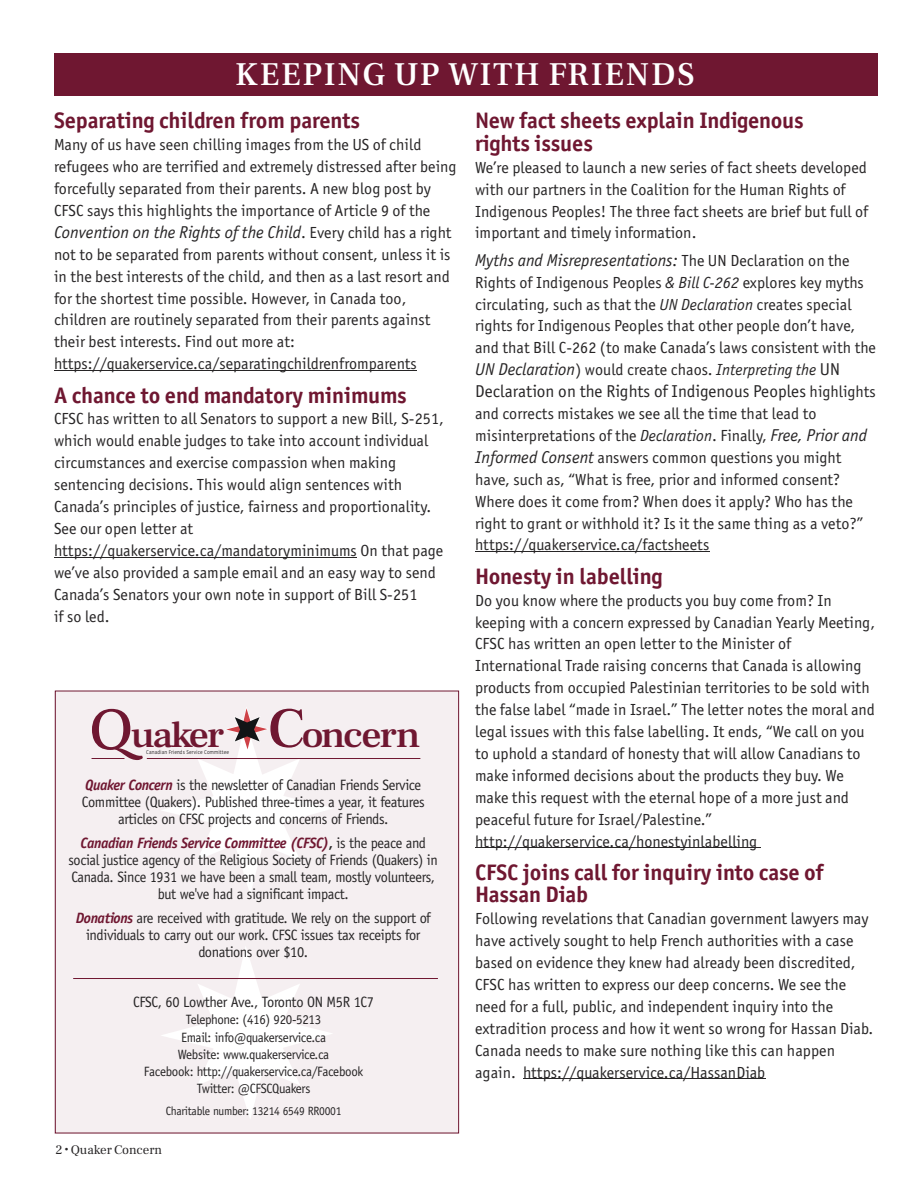
<style>
.page{position:relative;width:918px;height:1188px;background:#fff}
.page>*{position:absolute;margin:0;border:0;box-sizing:border-box;transform-origin:0 0}
.t1{font:500 37.2px "Frank Ruhl Libre";letter-spacing:-.065em;color:#6f1731;scale:1.09 1}
.t2{font:500 33px "Frank Ruhl Libre";letter-spacing:.05em;color:#fff}
.t3{font:700 22.5px/22.5px "Officina Sans";letter-spacing:-.005em;color:#6f1731}
.t4{font:italic 17.25px "Officina Sans";letter-spacing:.005em;color:#272526}
.t5{font:17.25px "Officina Sans";letter-spacing:.005em;color:#272526}
.t6{font:16.2px/21.9px "Officina Sans";letter-spacing:.005em;color:#272526}
.t7{font:15px/17.2px "Officina Sans";letter-spacing:-.025em;color:#272526;text-align:center;scale:.96 1}
.t8{font:15px/17.2px "Officina Sans";letter-spacing:-.025em;color:#272526;text-align:center;scale:.95 1}
.t9{font:13.5px/17.2px "Officina Sans";letter-spacing:-.025em;color:#272526;text-align:center;scale:.96 1}
.t10{font:13.05px "Frank Ruhl Libre";color:#272526}
.t11{font:12px "Officina Sans";letter-spacing:-.025em;color:#272526;scale:.96 1}
.t12{font:5.4px "Kohinoor Devanagari";letter-spacing:.025em;color:#272526;scale:.89 1}
.s1{font-style:normal;font-size:16.2px}
.s2{font-family:"Merriweather";font-weight:400;font-size:54px}
.s3{font-size:57px}
.s4{font-weight:700;font-style:italic;color:#6f1731}
.s5{font-weight:700}
.s6{font-size:8.7px}
.s7{font-style:italic}
.s8{font-style:italic;font-size:17.25px}
.s9{font-size:17.25px}
.s10{font-size:16.2px}
</style>
<div class="page">
<hr style="left:54px;top:370px;width:363px;height:1px;background:#272526">
<hr style="left:54px;top:557px;width:303px;height:1px;background:#272526">
<hr style="left:475px;top:552px;width:234px;height:1px;background:#272526">
<hr style="left:475px;top:848px;width:286px;height:1px;background:#272526">
<hr style="left:523px;top:1079px;width:242px;height:1px;background:#272526">
<div style="left:55px;top:692px;width:404px;height:441px;background:#f5eff1"></div>
<svg style="left:162px;top:947px;width:170px;height:171px"></svg>
<hr style="left:73px;top:978px;width:365px;height:1px;background:#6f1731">
<svg style="left:162px;top:709px;width:170px;height:184px"></svg>
<hr style="left:147px;top:758px;width:273px;height:1px;background:#6f1731">
<hr style="left:92px;top:758px;width:32px;height:1px;background:#6f1731">
<div style="left:55px;top:54px;width:823px;height:42px;background:#6f1731"></div>
<h2 class="t2" style="left:235px;top:54px;width:461px">KEEPING UP WITH FRIENDS</h2>
<h3 class="t3" style="left:54px;top:111px;width:307px">Separating children from parents</h3>
<p class="t6" style="left:54px;top:135px;width:404px">Many of us have seen chilling images from the US of child refugees who are terrified and extremely distressed after being forcefully separated from their parents. A new blog post by CFSC says this highlights the importance of Article 9 of the</p>
<p class="t4" style="left:54px;top:225px;width:399px">Convention on the Rights of the Child<span class="s1">. Every child has a right</span></p>
<p class="t6" style="left:54px;top:245px;width:398px">not to be separated from parents without consent, unless it is in the best interests of the child, and then as a last resort and for the shortest time possible. However, in Canada too, children are routinely separated from their parents against their best interests. Find out more at: https://quakerservice.ca/separatingchildrenfromparents</p>
<h3 class="t3" style="left:54px;top:386px;width:354px">A chance to end mandatory minimums</h3>
<p class="t6" style="left:54px;top:409px;width:391px">CFSC has written to all Senators to support a new Bill, S-251, which would enable judges to take into account individual circumstances and exercise compassion when making sentencing decisions. This would align sentences with Canada’s principles of justice, fairness and proportionality.<br>See our open letter at https://quakerservice.ca/mandatoryminimums On that page we’ve also provided a sample email and an easy way to send Canada’s Senators your own note in support of Bill S-251<br>if so led.</p>
<h1 class="t1" style="left:90px;top:712px;width:125px"><span class="s2">Q</span>uaker</h1>
<p class="t12" style="left:146px;top:749px;width:95px">Canadian Friends Service Committee</p>
<h1 class="t1" style="left:268px;top:712px;width:142px"><span class="s3">C</span>oncern</h1>
<p class="t7" style="left:82px;top:777px;width:359px"><span class="s4">Quaker Concern</span> is the newsletter of Canadian Friends Service<br>Committee (Quakers). Published three-times a year, it features articles on CFSC projects and concerns of Friends.</p>
<p class="t8" style="left:68px;top:835px;width:391px"><span class="s4">Canadian Friends Service Committee (CFSC)</span><span class="s5">,</span> is the peace and social justice agency of the Religious Society of Friends (Quakers) in Canada. Since 1931 we have been a small team, mostly volunteers, but we've had a significant impact.</p>
<p class="t7" style="left:76px;top:910px;width:371px"><span class="s4">Donations</span> are received with gratitude. We rely on the support of individuals to carry out our work. CFSC issues tax receipts for donations over $10.</p>
<p class="t7" style="left:133px;top:995px;width:253px">CFSC, 60 Lowther Ave., Toronto ON M5R 1C7</p>
<p class="t9" style="left:144px;top:1012px;width:230px">Telephone: (416) 920-5213<br>Email: info@quakerservice.ca<br>Website: www.quakerservice.ca<br>Facebook: http://quakerservice.ca/Facebook<br>Twitter: @CFSCQuakers</p>
<p class="t11" style="left:166px;top:1107px;width:185px">Charitable number: 13214 6549 RR0001</p>
<p class="t10" style="left:56px;top:1141px;width:108px">2 <span class="s6">•</span> Quaker Concern</p>
<h3 class="t3" style="left:475px;top:111px;width:330px">New fact sheets explain Indigenous rights issues</h3>
<p class="t6" style="left:475px;top:158px;width:395px">We’re pleased to launch a new series of fact sheets developed with our partners in the Coalition for the Human Rights of Indigenous Peoples! The three fact sheets are brief but full of important and timely information.</p>
<p class="t4" style="left:475px;top:253px;width:376px">Myths and Misrepresentations: <span class="s1">The UN Declaration on the</span></p>
<p class="t6" style="left:475px;top:273px;width:403px">Rights of Indigenous Peoples <span class="s7">&amp; Bill C-262</span> explores key myths circulating, such as that the <span class="s7">UN Declaration</span> creates special rights for Indigenous Peoples that other people don’t have, and that Bill C-262 (to make Canada’s laws consistent with the <span class="s8">UN Declaration</span>) would create chaos. <span class="s7">Interpreting the</span> <span class="s9">UN</span></p>
<p class="t5" style="left:475px;top:385px;width:402px">Declaration on the Rights of Indigenous Peoples <span class="s10">highlights</span></p>
<p class="t6" style="left:475px;top:404px;width:393px">and corrects mistakes we see all the time that lead to misinterpretations of the <span class="s7">Declaration</span>. Finally, <span class="s8">Free, Prior and Informed Consent</span> answers common questions you might have, such as, “What is free, prior and informed consent?<br>Where does it come from? When does it apply? Who has the right to grant or withhold it? Is it the same thing as a veto?” https://quakerservice.ca/factsheets</p>
<h3 class="t3" style="left:475px;top:567px;width:189px">Honesty in labelling</h3>
<p class="t6" style="left:475px;top:591px;width:402px">Do you know where the products you buy come from? In keeping with a concern expressed by Canadian Yearly Meeting, CFSC has written an open letter to the Minister of International Trade raising concerns that Canada is allowing products from occupied Palestinian territories to be sold with the false label “made in Israel.” The letter notes the moral and legal issues with this false labelling. It ends, “We call on you to uphold a standard of honesty that will allow Canadians to make informed decisions about the products they buy. We make this request with the eternal hope of a more just and peaceful future for Israel/Palestine.” http://quakerservice.ca/honestyinlabelling</p>
<h3 class="t3" style="left:475px;top:863px;width:350px">CFSC joins call for inquiry into case of<br>Hassan Diab</h3>
<p class="t6" style="left:475px;top:909px;width:400px">Following revelations that Canadian government lawyers may have actively sought to help French authorities with a case based on evidence they knew had already been discredited, CFSC has written to express our deep concerns. We see the need for a full, public, and independent inquiry into the extradition process and how it went so wrong for Hassan Diab.<br>Canada needs to make sure nothing like this can happen again. https://quakerservice.ca/HassanDiab</p>
</div>
